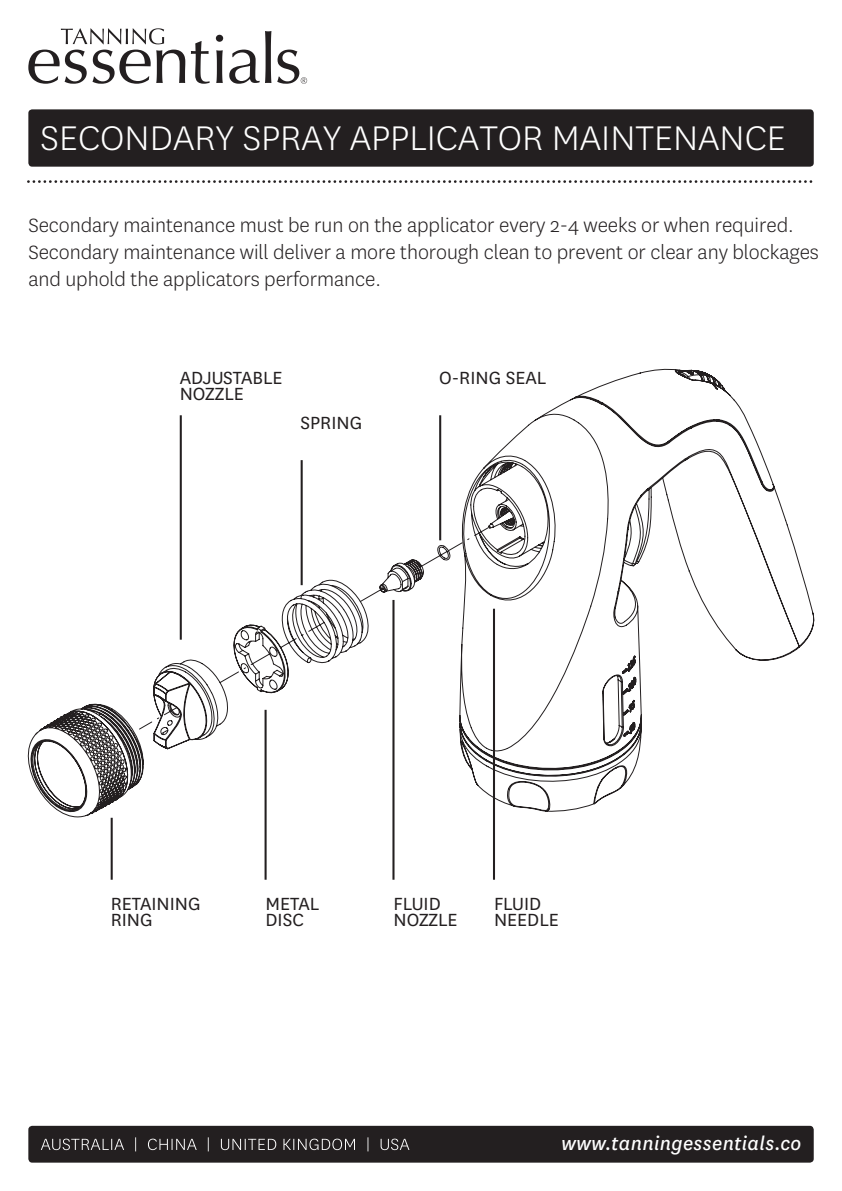
<style>
.page{position:relative;width:842px;height:1191px;background:#fff}
.page>*{position:absolute;margin:0;border:0;box-sizing:border-box;transform-origin:0 0}
.t1{font:300 40px "National";color:#fff}
.t2{font:300 22.4px/27px "National";letter-spacing:-.005em;color:#231f20}
.t3{font:italic 21.6px "National";letter-spacing:.02em;color:#fff}
.t4{font:20.6px/16.4px "National";color:#231f20}
</style>
<div class="page">
<svg style="left:61px;top:28px;width:103px;height:16px"></svg>
<svg style="left:28px;top:50px;width:157px;height:34px"></svg>
<svg style="left:191px;top:41px;width:19px;height:43px"></svg>
<svg style="left:216px;top:35px;width:7px;height:7px"></svg>
<svg style="left:216px;top:50px;width:7px;height:33px"></svg>
<svg style="left:229px;top:31px;width:42px;height:53px"></svg>
<svg style="left:277px;top:50px;width:30px;height:34px"></svg>
<div style="left:28px;top:109px;width:786px;height:58px;background:#231f20;border-radius:4px"></div>
<svg style="left:28px;top:180px;width:785px;height:3px"></svg>
<div style="left:28px;top:1125px;width:786px;height:37px;background:#231f20;border-radius:4px"></div>
<svg style="left:41px;top:1137px;width:368px;height:14px"></svg>
<svg style="left:27px;top:368px;width:788px;height:459px"></svg>
<hr style="left:439px;top:415px;width:2px;height:125px;background:#231f20">
<hr style="left:392px;top:600px;width:2px;height:279px;background:#231f20">
<hr style="left:111px;top:817px;width:2px;height:62px;background:#231f20">
<hr style="left:493px;top:608px;width:2px;height:271px;background:#231f20">
<hr style="left:180px;top:415px;width:2px;height:224px;background:#231f20">
<hr style="left:264px;top:710px;width:3px;height:169px;background:#231f20">
<hr style="left:301px;top:460px;width:2px;height:125px;background:#231f20">
<h1 class="t1" style="left:41px;top:121px;width:747px">SECONDARY SPRAY APPLICATOR MAINTENANCE</h1>
<p class="t2" style="left:28px;top:214px;width:792px">Secondary maintenance must be run on the applicator every 2-4 weeks or when required.<br>Secondary maintenance will deliver a more thorough clean to prevent or clear any blockages and uphold the applicators performance.</p>
<p class="t4" style="left:180px;top:368px;width:104px">ADJUSTABLE<br>NOZZLE</p>
<p class="t4" style="left:301px;top:413px;width:63px">SPRING</p>
<p class="t4" style="left:439px;top:368px;width:109px">O-RING SEAL</p>
<p class="t4" style="left:111px;top:894px;width:91px">RETAINING<br>RING</p>
<p class="t4" style="left:494px;top:894px;width:66px">FLUID<br>NEEDLE</p>
<p class="t4" style="left:266px;top:894px;width:55px">METAL<br>DISC</p>
<p class="t4" style="left:393px;top:894px;width:66px">FLUID<br>NOZZLE</p>
<p class="t3" style="left:561px;top:1135px;width:241px">www.tanningessentials.co</p>
</div>
